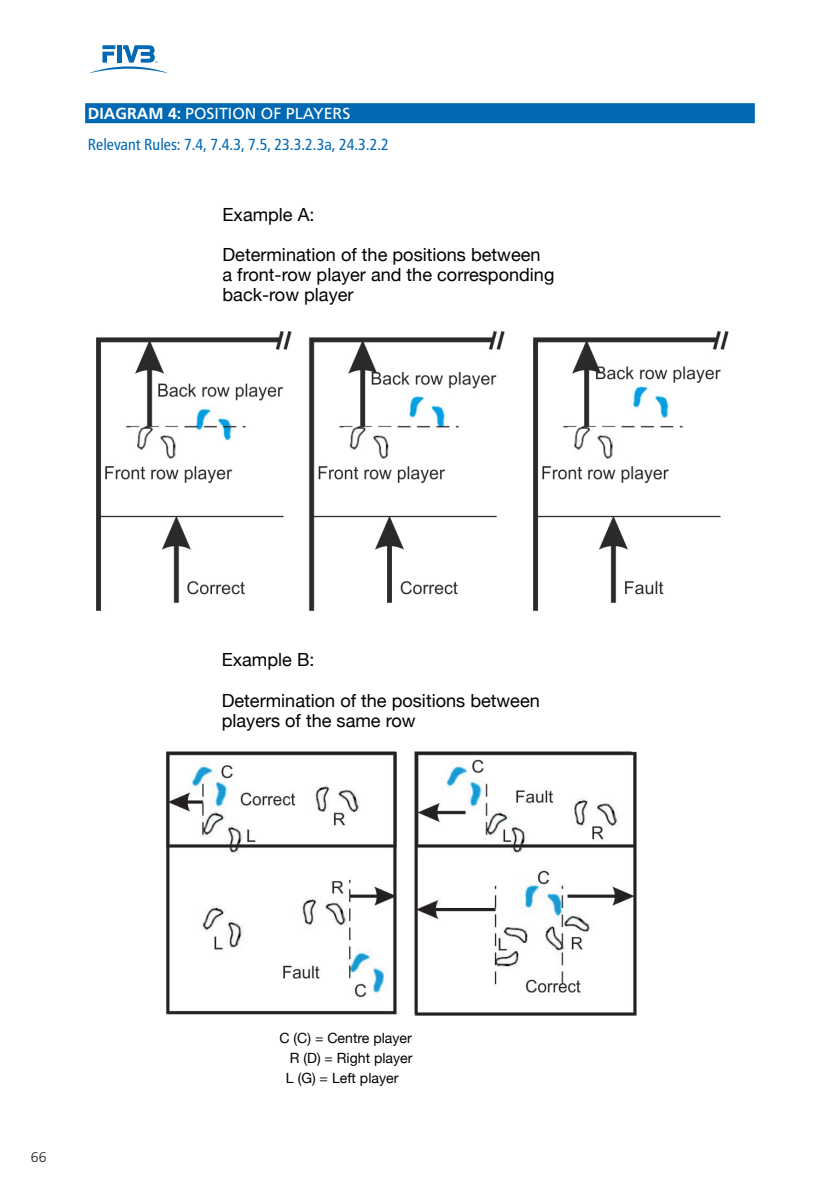
<style>
.page{position:relative;width:840px;height:1191px;background:#fff}
.page>*{position:absolute;margin:0;border:0;box-sizing:border-box;transform-origin:0 0}
.t1{font:18.2px/20.2px "Helvetica Neue";color:#000}
.t2{font:condensed 16px/31px "Frutiger LT Std";color:#0168b3}
.t3{font:300 14.2px "Frutiger";color:#000}
.t4{font:14px/20.2px "Helvetica Neue";color:#000;text-align:justify}
.s1{font-family:"Frutiger";font-weight:700;font-stretch:normal;color:#fff}
.s2{font-stretch:normal;color:#fff}
</style>
<div class="page">
<div style="left:85px;top:103px;width:669px;height:20px;background:#0168b3"></div>
<img style="left:97px;top:331px;width:630px;height:280px">
<img style="left:167px;top:751px;width:469px;height:264px">
<svg style="left:89px;top:45px;width:78px;height:28px"></svg>
<p class="t2" style="left:88px;top:98px;width:302px"><span class="s1">DIAGRAM 4:</span> <span class="s2">POSITION OF PLAYERS<br></span>Relevant Rules: 7.4, 7.4.3, 7.5, 23.3.2.3a, 24.3.2.2</p>
<p class="t1" style="left:222px;top:204px;width:93px">Example A:</p>
<p class="t1" style="left:222px;top:244px;width:333px">Determination of the positions between a front-row player and the corresponding back-row player</p>
<p class="t3" style="left:27px;top:1154px;width:21px">64<sup>66</sup></p>
<p class="t1" style="left:222px;top:649px;width:94px">Example B:</p>
<p class="t1" style="left:222px;top:690px;width:319px">Determination of the positions between players of the same row</p>
<p class="t4" style="left:286px;top:1027px;width:128px;text-indent:-6px">C (C) = Centre player R (D) = Right player L (G) = Left player</p>
</div>
